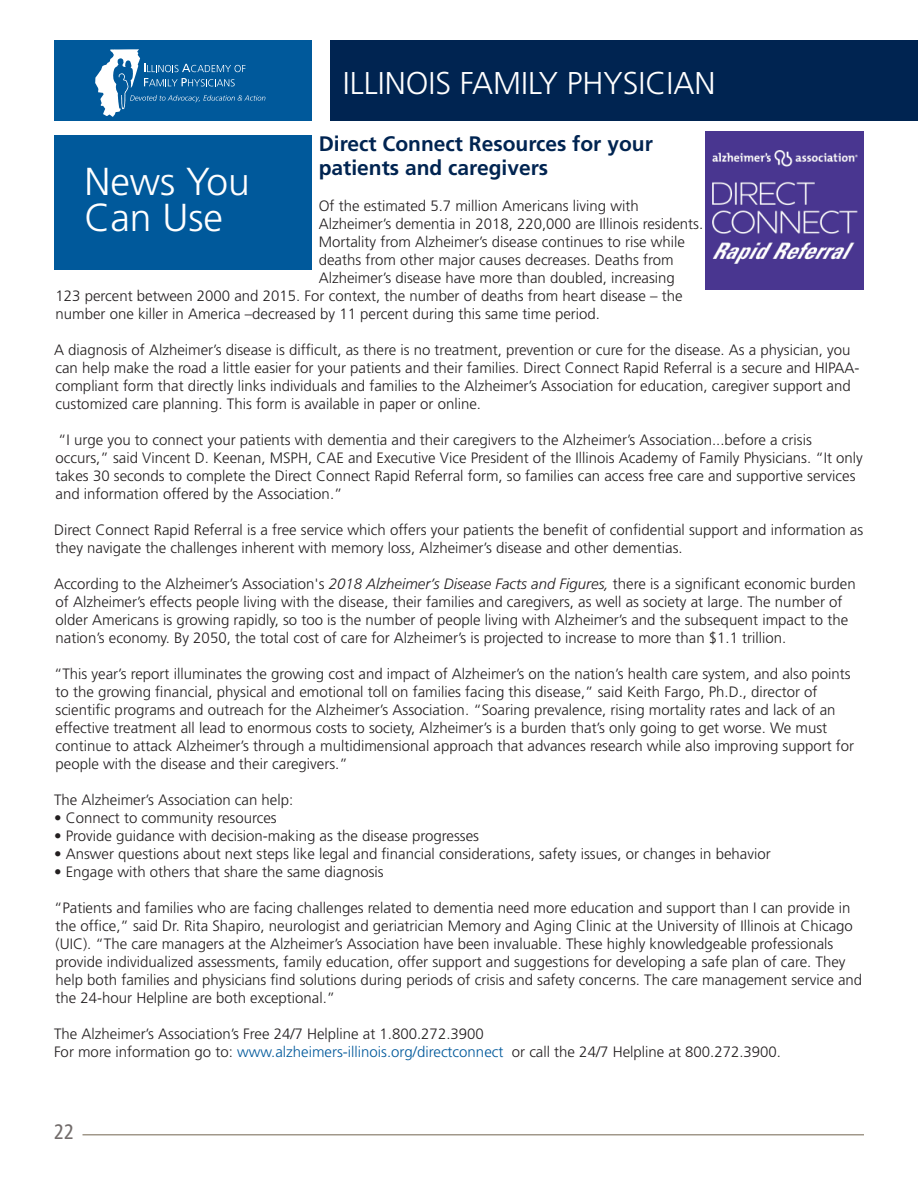
<style>
.page{position:relative;width:918px;height:1188px;background:#fff}
.page>*{position:absolute;margin:0;border:0;box-sizing:border-box;transform-origin:0 0}
.t1{font:300 39px/36px "Frutiger";color:#fff}
.t2{font:300 31.5px "Frutiger";color:#fff}
.t3{font:700 21px/24px "Frutiger";color:#002451}
.t4{font:condensed 21px "Frutiger";color:#726c6b}
.t5{font:300 15px/18px "Frutiger";color:#231f20}
.s1{font-style:italic}
.s2{color:#00599b}
</style>
<div class="page">
<div style="left:330px;top:40px;width:588px;height:82px;background:#002451"></div>
<div style="left:54px;top:40px;width:258px;height:82px;background:#00599b"></div>
<hr style="left:82px;top:1134px;width:782px;height:2px;background:#a1988a">
<svg style="left:95px;top:49px;width:170px;height:68px"></svg>
<div style="left:54px;top:135px;width:258px;height:135px;background:#00599b"></div>
<img style="left:706px;top:132px;width:158px;height:158px">
<p class="t2" style="left:343px;top:65px;width:374px">ILLINOIS FAMILY PHYSICIAN</p>
<p class="t3" style="left:319px;top:132px;width:336px">Direct Connect Resources for your patients and caregivers</p>
<p class="t5" style="left:319px;top:197px;width:322px">Of the estimated 5.7 million Americans living with</p>
<p class="t5" style="left:319px;top:215px;width:386px">Alzheimer’s dementia in 2018, 220,000 are Illinois residents.</p>
<p class="t5" style="left:319px;top:233px;width:368px">Mortality from Alzheimer’s disease continues to rise while</p>
<p class="t5" style="left:319px;top:251px;width:357px">deaths from other major causes decreases. Deaths from</p>
<p class="t5" style="left:319px;top:269px;width:358px">Alzheimer’s disease have more than doubled, increasing</p>
<p class="t5" style="left:56px;top:287px;width:629px">123 percent between 2000 and 2015. For context, the number of deaths from heart disease – the</p>
<p class="t5" style="left:56px;top:305px;width:546px">number one killer in America –decreased by 11 percent during this same time period.</p>
<p class="t5" style="left:54px;top:341px;width:807px">A diagnosis of Alzheimer’s disease is difficult, as there is no treatment, prevention or cure for the disease. As a physician, you can help make the road a little easier for your patients and their families. Direct Connect Rapid Referral is a secure and HIPAA&shy;compliant form that directly links individuals and families to the Alzheimer’s Association for education, caregiver support and customized care planning. This form is available in paper or online.</p>
<p class="t5" style="left:56px;top:431px;width:809px">“I urge you to connect your patients with dementia and their caregivers to the Alzheimer’s Association...before a crisis occurs,” said Vincent D. Keenan, MSPH, CAE and Executive Vice President of the Illinois Academy of Family Physicians. “It only takes 30 seconds to complete the Direct Connect Rapid Referral form, so families can access free care and supportive services and information offered by the Association.”</p>
<p class="t5" style="left:54px;top:521px;width:811px">Direct Connect Rapid Referral is a free service which offers your patients the benefit of confidential support and information as they navigate the challenges inherent with memory loss, Alzheimer’s disease and other dementias.</p>
<p class="t5" style="left:54px;top:575px;width:803px">According to the Alzheimer’s Association's <span class="s1">2018 Alzheimer’s Disease Facts and Figures,</span> there is a significant economic burden of Alzheimer’s effects people living with the disease, their families and caregivers, as well as society at large. The number of older Americans is growing rapidly, so too is the number of people living with Alzheimer’s and the subsequent impact to the nation’s economy. By 2050, the total cost of care for Alzheimer’s is projected to increase to more than $1.1 trillion.</p>
<p class="t5" style="left:54px;top:665px;width:802px">“This year’s report illuminates the growing cost and impact of Alzheimer’s on the nation’s health care system, and also points to the growing financial, physical and emotional toll on families facing this disease,” said Keith Fargo, Ph.D., director of scientific programs and outreach for the Alzheimer’s Association. “Soaring prevalence, rising mortality rates and lack of an effective treatment all lead to enormous costs to society, Alzheimer’s is a burden that’s only going to get worse. We must continue to attack Alzheimer’s through a multidimensional approach that advances research while also improving support for people with the disease and their caregivers.”</p>
<p class="t5" style="left:54px;top:791px;width:241px">The Alzheimer’s Association can help:</p>
<p class="t5" style="left:54px;top:809px;width:224px">• Connect to community resources</p>
<p class="t5" style="left:54px;top:827px;width:427px">• Provide guidance with decision-making as the disease progresses</p>
<p class="t5" style="left:54px;top:845px;width:718px">• Answer questions about next steps like legal and financial considerations, safety issues, or changes in behavior</p>
<p class="t5" style="left:54px;top:863px;width:331px">• Engage with others that share the same diagnosis</p>
<p class="t5" style="left:54px;top:899px;width:810px">“Patients and families who are facing challenges related to dementia need more education and support than I can provide in the office,” said Dr. Rita Shapiro, neurologist and geriatrician Memory and Aging Clinic at the University of Illinois at Chicago (UIC). “The care managers at the Alzheimer’s Association have been invaluable. These highly knowledgeable professionals provide individualized assessments, family education, offer support and suggestions for developing a safe plan of care. They help both families and physicians find solutions during periods of crisis and safety concerns. The care management service and the 24-hour Helpline are both exceptional.”</p>
<p class="t5" style="left:54px;top:1025px;width:431px">The Alzheimer’s Association’s Free 24/7 Helpline at 1.800.272.3900</p>
<p class="t5" style="left:54px;top:1043px;width:729px">For more information go to: <span class="s2">www.alzheimers-illinois.org/directconnect</span> or call the 24/7 Helpline at 800.272.3900.</p>
<p class="t1" style="left:84px;top:163px;width:167px">News You<br>Can Use</p>
<p class="t4" style="left:54px;top:1120px;width:22px">22</p>
</div>
